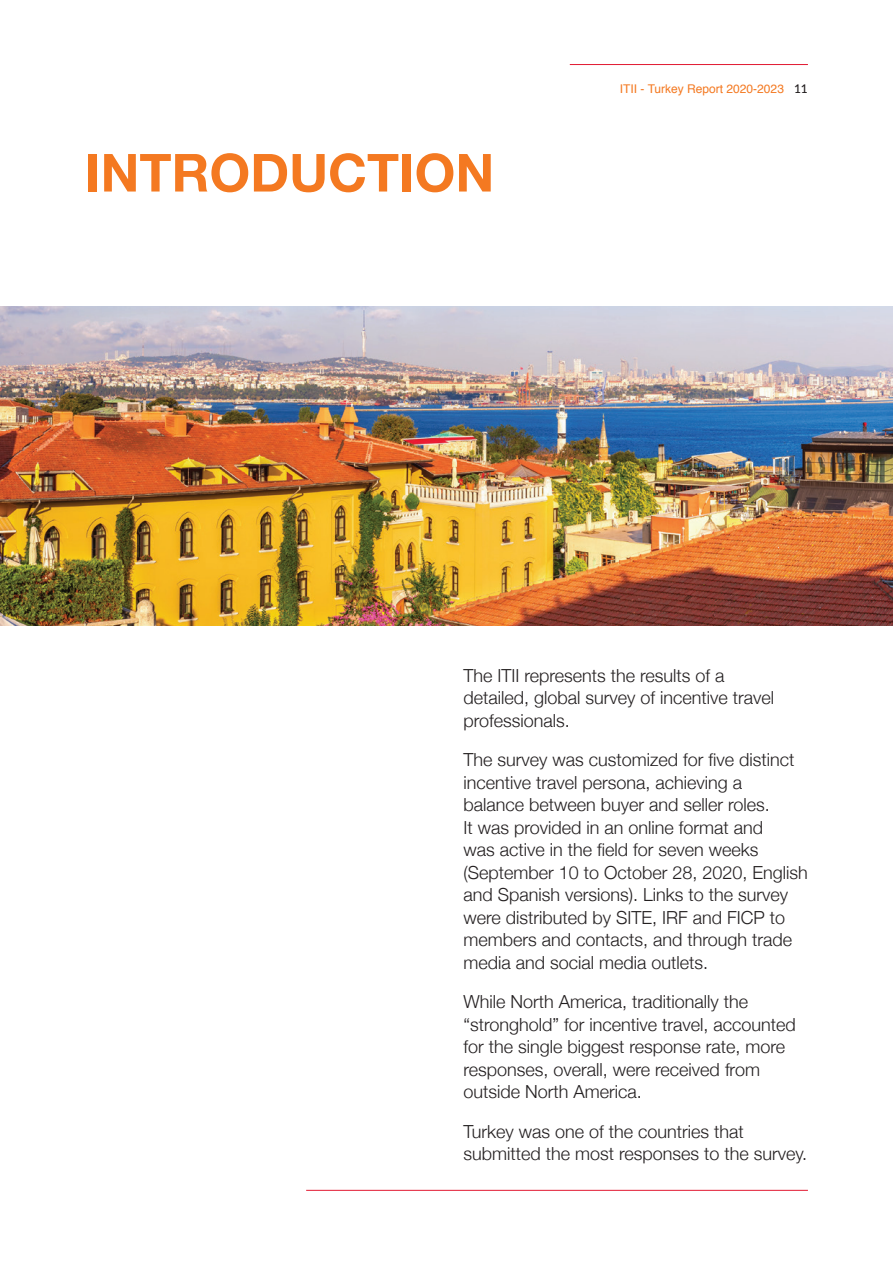
<style>
.page{position:relative;width:893px;height:1263px;background:#fff}
.page>*{position:absolute;margin:0;border:0;box-sizing:border-box;transform-origin:0 0}
.t1{font:700 52.5px "Helvetica Neue";color:#f47921}
.t2{font:300 18px/22.5px "Helvetica Neue";color:#231f20}
.t3{font:12px "Helvetica";color:#f47921}
.s1{font-family:"Lato";font-weight:500;color:#231f20}
</style>
<div class="page">
<hr style="left:306px;top:1190px;width:502px;height:1px;background:#e21931">
<hr style="left:570px;top:64px;width:238px;height:1px;background:#e21931">
<img style="left:0;top:306px;width:893px;height:319px">
<h1 class="t1" style="left:85px;top:132px;width:411px">INTRODUCTION</h1>
<p class="t3" style="left:620px;top:79px;width:190px">ITII - Turkey Report 2020-2023 <span class="s1">11</span></p>
<p class="t2" style="left:463px;top:663px;width:312px">The ITII represents the results of a detailed, global survey of incentive travel professionals.</p>
<p class="t2" style="left:463px;top:747px;width:346px">The survey was customized for five distinct incentive travel persona, achieving a<br>balance between buyer and seller roles.<br>It was provided in an online format and<br>was active in the field for seven weeks (September 10 to October 28, 2020, English and Spanish versions). Links to the survey were distributed by SITE, IRF and FICP to members and contacts, and through trade media and social media outlets.</p>
<p class="t2" style="left:463px;top:989px;width:334px">While North America, traditionally the “stronghold” for incentive travel, accounted for the single biggest response rate, more responses, overall, were received from outside North America.</p>
<p class="t2" style="left:463px;top:1119px;width:345px">Turkey was one of the countries that submitted the most responses to the survey.</p>
</div>
